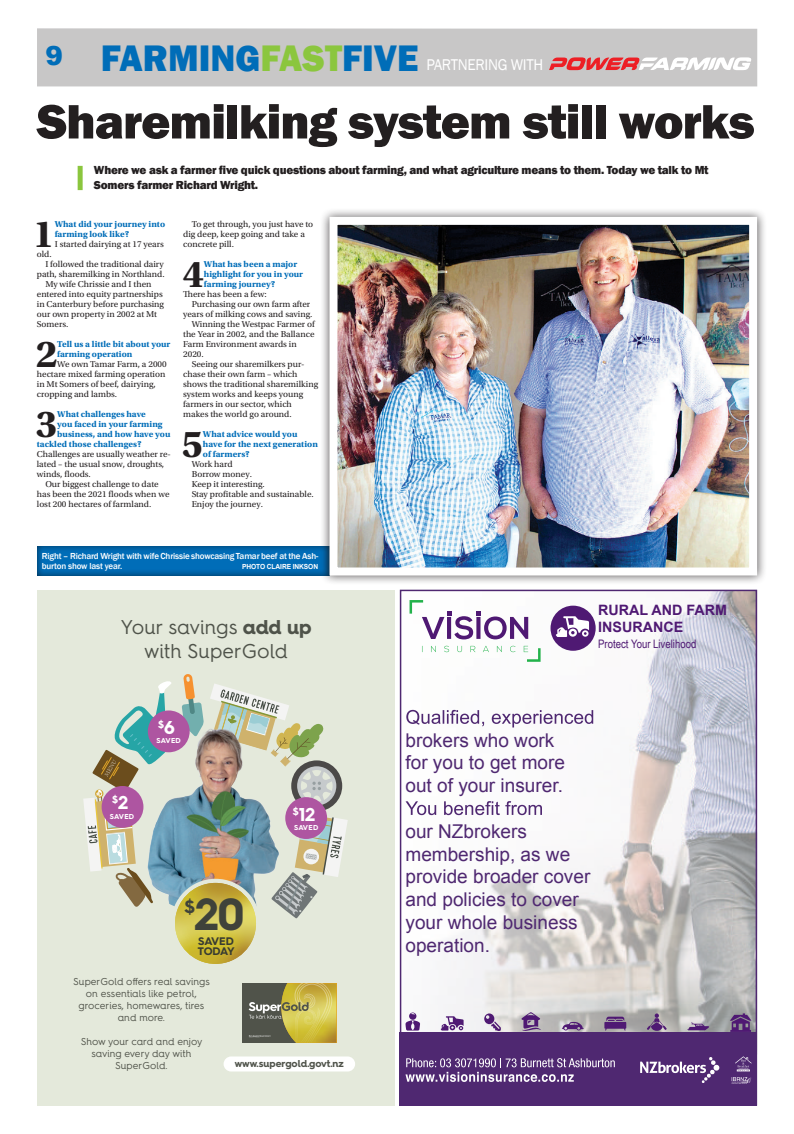
<style>
.page{position:relative;width:794px;height:1134px;background:#fff}
.page>*{position:absolute;margin:0;border:0;box-sizing:border-box;transform-origin:0 0}
.t1{font:800 50px "Franklin Gothic";letter-spacing:-.02em;color:#231f20}
.t2{font:700 45px "Hurme Geometric Sans 4";color:#3f423a}
.t3{font:700 39.6px "Utopia Std";color:#231f20}
.t4{font:800 38px "Franklin Gothic";color:#006db8;scale:.96 1}
.t5{font:20px/24px "Hurme Geometric Sans 4";color:#4f534a;text-align:center}
.t6{font:19px/22.8px "Arial";color:#4f2871}
.t7{font:700 18.7px "Hurme Geometric Sans 4";color:#fff}
.t8{font:700 18px "Hurme Geometric Sans 4";color:#3f423a}
.t9{font:16px "Franklin Gothic";letter-spacing:-.02em;color:#fff;scale:.95 1}
.t10{font:700 14.3px/16.2px "Arial";color:#4f1973}
.t11{font:800 12px/15px "Franklin Gothic";letter-spacing:-.02em;color:#231f20}
.t12{font:11.7px "Arial Narrow";color:#4f1973}
.t13{font:700 11px/10px "Hurme Geometric Sans 4";letter-spacing:-.02em;color:#383b32}
.t14{font:700 10.2px "Hurme Geometric Sans 4";color:#fff}
.t15{font:10px/12px "Hurme Geometric Sans 4";color:#50534a;text-align:center}
.t16{font:700 10px "Hurme Geometric Sans 4";color:#4f534a}
.t17{font:9px/10px "Utopia Std";color:#231f20}
.t18{font:700 9px/10px "Utopia Std";color:#006db8}
.t19{font:500 9px/10px "Franklin Gothic";letter-spacing:-.02em;color:#fff}
.t20{font:700 7.1px "Hurme Geometric Sans 4";letter-spacing:.03em;color:#fff}
.t21{font:700 7px "Arial";letter-spacing:-.015em;color:#fff;scale:.95 1}
.s1{font-family:"Arial";font-weight:900;font-size:26.2px}
.s2{color:#8bc63e}
.s3{font-weight:700}
.s4{font-size:18.7px}
</style>
<div class="page">
<img style="left:406px;top:592px;width:349px;height:440px">
<div style="left:400px;top:1032px;width:357px;height:74px;background:#4f2871"></div>
<div style="left:550px;top:606px;width:45px;height:45px;background:#4f1973;border-radius:50%"></div>
<svg style="left:556px;top:616px;width:33px;height:21px"></svg>
<svg style="left:406px;top:710px;width:187px;height:17px"></svg>
<svg style="left:405px;top:801px;width:137px;height:14px"></svg>
<svg style="left:640px;top:1057px;width:80px;height:26px"></svg>
<svg style="left:731px;top:1077px;width:20px;height:7px"></svg>
<svg style="left:735px;top:1056px;width:16px;height:15px"></svg>
<svg style="left:405px;top:1058px;width:210px;height:24px"></svg>
<svg style="left:604px;top:1017px;width:22px;height:13px"></svg>
<svg style="left:562px;top:1022px;width:22px;height:8px"></svg>
<svg style="left:440px;top:1016px;width:23px;height:14px"></svg>
<svg style="left:405px;top:1012px;width:15px;height:18px"></svg>
<svg style="left:484px;top:1013px;width:17px;height:18px"></svg>
<svg style="left:521px;top:1012px;width:20px;height:19px"></svg>
<svg style="left:647px;top:1013px;width:19px;height:18px"></svg>
<svg style="left:687px;top:1022px;width:23px;height:8px"></svg>
<svg style="left:730px;top:1013px;width:21px;height:19px"></svg>
<svg style="left:422px;top:646px;width:118px;height:16px"></svg>
<svg style="left:409px;top:600px;width:119px;height:39px"></svg>
<div style="left:37px;top:590px;width:357px;height:516px;background:#e4e9db"></div>
<div style="left:242px;top:983px;width:94px;height:60px;background:#50534a"></div>
<svg style="left:249px;top:983px;width:87px;height:60px"></svg>
<svg style="left:182px;top:674px;width:20px;height:38px"></svg>
<img style="left:112px;top:706px;width:209px;height:209px;border-radius:105px">
<img style="left:210px;top:684px;width:138px;height:234px">
<svg style="left:83px;top:681px;width:92px;height:226px"></svg>
<div style="left:171px;top:879px;width:89px;height:89px;background:#e4e9db;border-radius:50%"></div>
<svg style="left:175px;top:883px;width:81px;height:81px;background:#cfbd46"></svg>
<div style="left:224px;top:1056px;width:131px;height:15px;background:#fff;border-radius:8px"></div>
<div style="left:148px;top:710px;width:42px;height:42px;background:#ae55a1;border-radius:50%"></div>
<div style="left:102px;top:786px;width:41px;height:42px;background:#ae55a1;border-radius:50%"></div>
<div style="left:285px;top:797px;width:42px;height:42px;background:#ae55a1;border-radius:50%"></div>
<div style="left:78px;top:166px;width:5px;height:24px;background:#8bc63e"></div>
<div style="left:37px;top:28px;width:720px;height:58px;background:#c8c7c7"></div>
<div style="left:36px;top:545px;width:294px;height:32px;background:#231f20;opacity:.75"></div>
<div style="left:320px;top:207px;width:446px;height:378px;background:#231f20;opacity:.75"></div>
<img style="left:338px;top:226px;width:410px;height:340px">
<div style="left:329px;top:217px;width:428px;height:358px;border:8px solid #fff"></div>
<svg style="left:549px;top:57px;width:202px;height:13px"></svg>
<h3 class="t4" style="left:46px;top:33px;width:390px"><span class="s1">9</span> FARMING<span class="s2">FAST</span>FIVE</h3>
<h3 class="t9" style="left:426px;top:55px;width:124px">PARTNERING WITH</h3>
<h1 class="t1" style="left:37px;top:89px;width:719px">Sharemilking system still works</h1>
<h3 class="t11" style="left:94px;top:163px;width:616px">Where we ask a farmer five quick questions about farming, and what agriculture means to them. Today we talk to Mt<br>Somers farmer Richard Wright.</h3>
<h3 class="t3" style="left:33px;top:211px;width:23px">1</h3>
<p class="t18" style="left:55px;top:219px;width:112px">What did your journey into farming look like?</p>
<p class="t17" style="left:55px;top:239px;width:111px">I started dairying at 17 years</p>
<p class="t17" style="left:37px;top:249px;width:16px">old.</p>
<p class="t17" style="left:45px;top:259px;width:120px">I followed the traditional dairy</p>
<p class="t17" style="left:37px;top:269px;width:129px">path, sharemilking in Northland.</p>
<p class="t17" style="left:45px;top:279px;width:108px">My wife Chrissie and I then</p>
<p class="t17" style="left:37px;top:289px;width:127px">entered into equity partnerships</p>
<p class="t17" style="left:37px;top:299px;width:129px">in Canterbury before purchasing</p>
<p class="t17" style="left:37px;top:309px;width:122px">our own property in 2002 at Mt</p>
<p class="t17" style="left:37px;top:319px;width:33px">Somers.</p>
<h3 class="t3" style="left:36px;top:331px;width:23px">2</h3>
<p class="t18" style="left:57px;top:339px;width:115px">Tell us a little bit about your farming operation</p>
<p class="t17" style="left:37px;top:359px;width:131px;text-indent:20px">We own Tamar Farm, a 2000 hectare mixed farming operation in Mt Somers of beef, dairying, cropping and lambs.</p>
<h3 class="t3" style="left:36px;top:401px;width:23px">3</h3>
<p class="t18" style="left:57px;top:409px;width:90px">What challenges have</p>
<p class="t18" style="left:57px;top:419px;width:107px">you faced in your farming</p>
<p class="t18" style="left:57px;top:429px;width:115px">business, and how have you</p>
<p class="t18" style="left:37px;top:439px;width:106px">tackled those challenges?</p>
<p class="t17" style="left:37px;top:449px;width:136px">Challenges are usually weather re&shy;lated – the usual snow, droughts, winds, floods.</p>
<p class="t17" style="left:37px;top:479px;width:134px;text-indent:9px">Our biggest challenge to date has been the 2021 floods when we lost 200 hectares of farmland.</p>
<p class="t17" style="left:183px;top:219px;width:131px;text-indent:9px">To get through, you just have to dig deep, keep going and take a concrete pill.</p>
<h3 class="t3" style="left:182px;top:251px;width:23px">4</h3>
<p class="t18" style="left:204px;top:259px;width:101px">What has been a major highlight for you in your farming journey?</p>
<p class="t17" style="left:183px;top:289px;width:85px">There has been a few:</p>
<p class="t17" style="left:192px;top:299px;width:120px">Purchasing our own farm after</p>
<p class="t17" style="left:183px;top:309px;width:131px">years of milking cows and saving.</p>
<p class="t17" style="left:192px;top:319px;width:125px">Winning the Westpac Farmer of</p>
<p class="t17" style="left:183px;top:329px;width:133px">the Year in 2002, and the Ballance</p>
<p class="t17" style="left:183px;top:339px;width:115px">Farm Environment awards in</p>
<p class="t17" style="left:183px;top:349px;width:22px">2020.</p>
<p class="t17" style="left:192px;top:359px;width:114px">Seeing our sharemilkers pur-</p>
<p class="t17" style="left:183px;top:369px;width:116px">chase their own farm – which</p>
<p class="t17" style="left:183px;top:379px;width:136px">shows the traditional sharemilking</p>
<p class="t17" style="left:183px;top:389px;width:121px">system works and keeps young</p>
<p class="t17" style="left:183px;top:399px;width:110px">farmers in our sector, which</p>
<p class="t17" style="left:183px;top:409px;width:110px">makes the world go around.</p>
<h3 class="t3" style="left:181px;top:421px;width:23px">5</h3>
<p class="t18" style="left:203px;top:429px;width:116px">What advice would you have for the next generation of farmers?</p>
<p class="t17" style="left:192px;top:459px;width:124px">Work hard<br>Borrow money.<br>Keep it interesting.<br>Stay profitable and sustainable.<br>Enjoy the journey.</p>
<p class="t19" style="left:42px;top:551px;width:278px">Right – Richard Wright with wife Chrissie showcasing Tamar beef at the Ash&shy;burton show last year.</p>
<p class="t21" style="left:242px;top:562px;width:82px">PHOTO CLAIRE INKSON</p>
<h3 class="t5" style="left:121px;top:615px;width:192px">Your savings <span class="s3">add up </span>with SuperGold</h3>
<p class="t14" style="left:158px;top:717px;width:18px">$<span class="s4">6</span></p>
<p class="t14" style="left:112px;top:793px;width:18px">$<span class="s4">2</span></p>
<p class="t20" style="left:110px;top:811px;width:26px">SAVED</p>
<p class="t20" style="left:157px;top:735px;width:26px">SAVED</p>
<h3 class="t8" style="left:184px;top:894px;width:12px">$</h3>
<h2 class="t2" style="left:194px;top:882px;width:51px">20</h2>
<p class="t13" style="left:198px;top:936px;width:38px">SAVED<br>TODAY</p>
<h3 class="t7" style="left:293px;top:801px;width:24px"><sup>$</sup>12</h3>
<p class="t20" style="left:294px;top:823px;width:26px">SAVED</p>
<p class="t15" style="left:73px;top:976px;width:138px">SuperGold offers real savings on essentials like petrol, groceries, homewares, tires and more.</p>
<p class="t15" style="left:81px;top:1036px;width:123px">Show your card and enjoy saving every day with<br>SuperGold.</p>
<p class="t16" style="left:235px;top:1056px;width:111px">www.supergold.govt.nz</p>
<h3 class="t10" style="left:598px;top:603px;width:130px">RURAL AND FARM<br>INSURANCE</h3>
<p class="t12" style="left:598px;top:635px;width:100px">Protect Your Livelihood</p>
<h3 class="t6" style="left:405px;top:729px;width:161px">brokers who work for you to get more out of your insurer.</h3>
<h3 class="t6" style="left:405px;top:820px;width:186px">our NZbrokers membership, as we provide broader cover and policies to cover your whole business operation.</h3>
</div>
